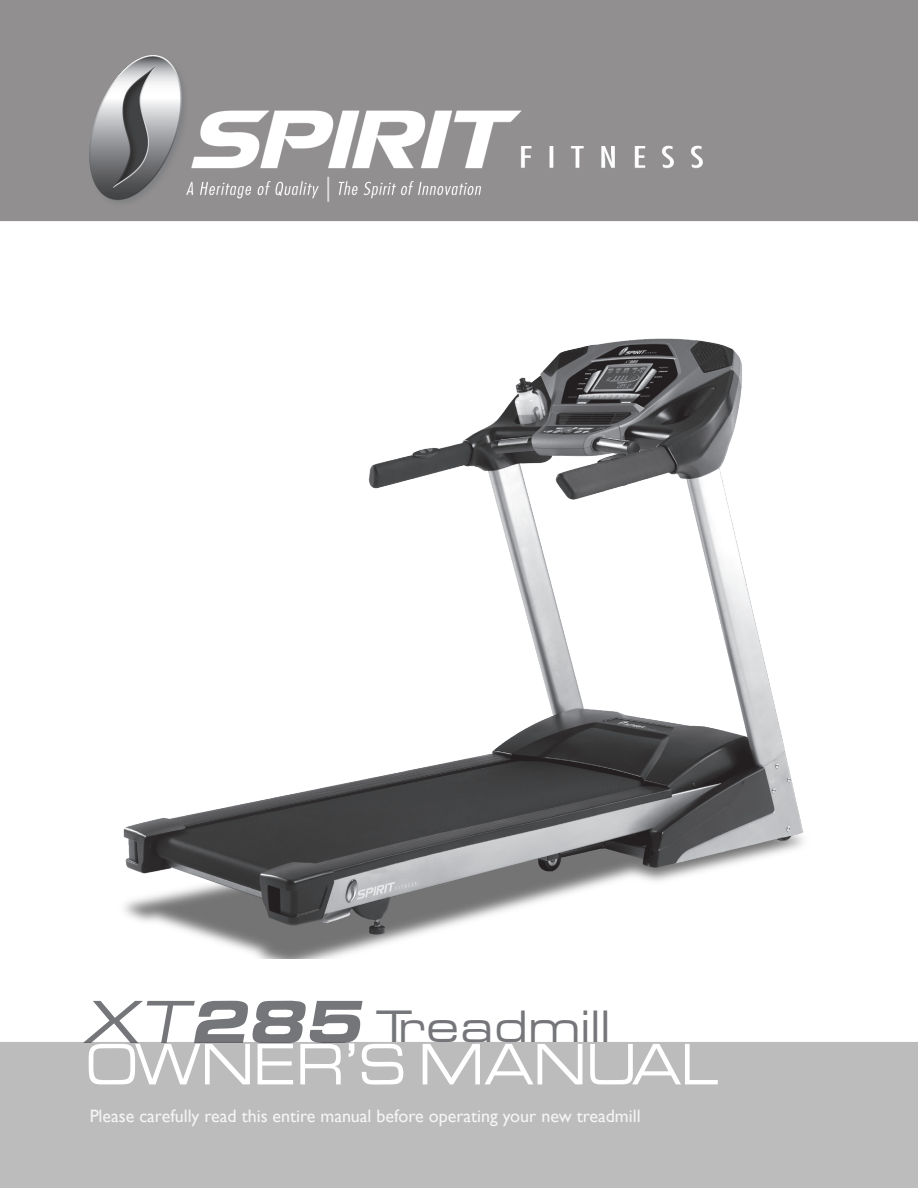
<style>
.page{position:relative;width:918px;height:1188px;background:#fff}
.page>*{position:absolute;margin:0;border:0;box-sizing:border-box;transform-origin:0 0}
.t1{font:57.9px "Eddmond";color:#fff;scale:.9 1}
.t2{font:45px "Eddmond";color:#757679}
.t3{font:18px "Gill Sans";color:#fff}
.s1{font-style:italic;font-size:60px}
.s2{font-weight:700;font-style:italic;font-size:60px}
</style>
<div class="page">
<img style="left:123px;top:338px;width:681px;height:620px">
<div style="left:0;top:1042px;width:918px;height:146px;background:#bdbcbc"></div>
<div style="left:0;top:0;width:918px;height:221px;background:#918f8f"></div>
<img style="left:64px;top:35px;width:658px;height:184px">
<h2 class="t2" style="left:82px;top:996px;width:530px"><span class="s1">XT</span><span class="s2">285</span>Treadmill</h2>
<h1 class="t1" style="left:85px;top:1025px;width:706px">OWNER’S MANUAL</h1>
<p class="t3" style="left:89px;top:1106px;width:553px">Please carefully read this entire manual before operating your new treadmill</p>
</div>
